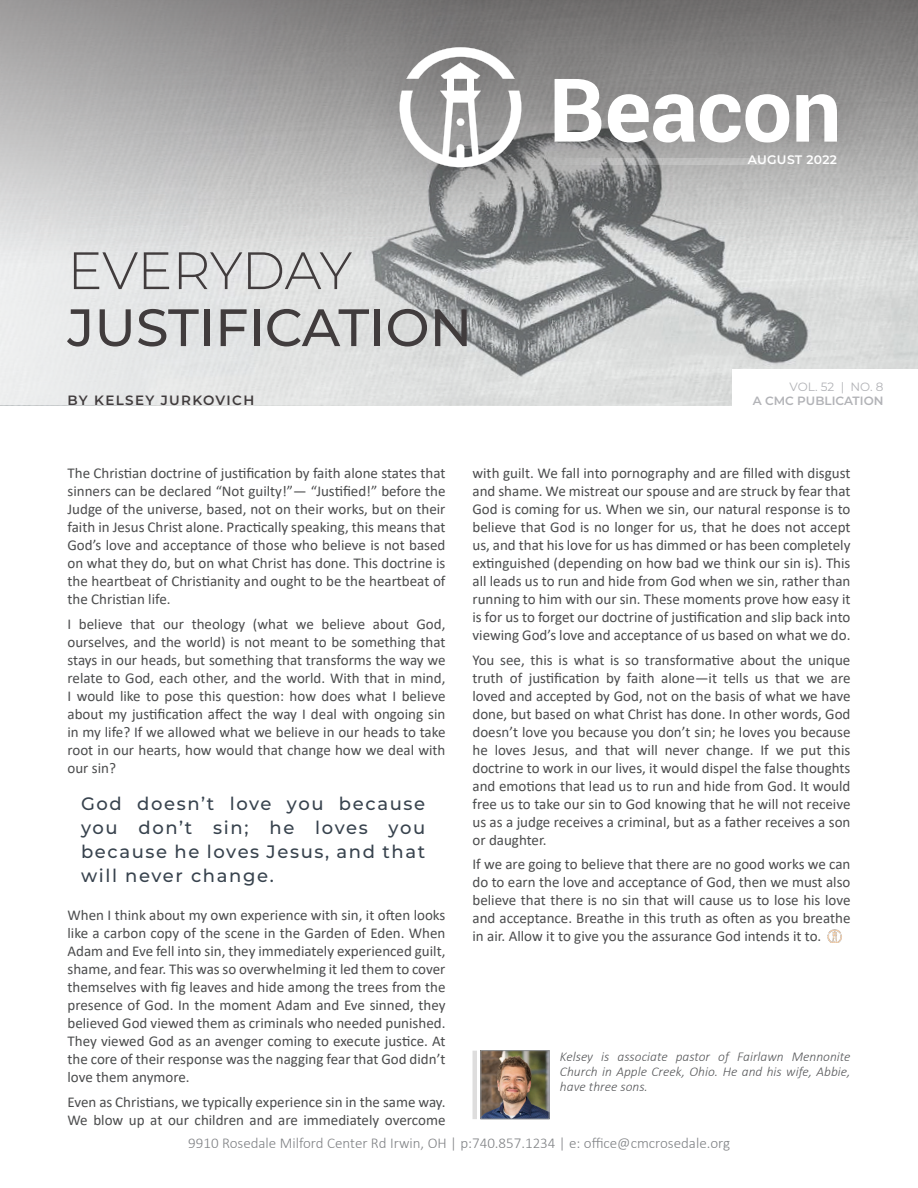
<style>
.page{position:relative;width:918px;height:1188px;background:#fff}
.page>*{position:absolute;margin:0;border:0;box-sizing:border-box;transform-origin:0 0}
.Feature_Title-Header{font:500 52.5px "Montserrat";color:#413c3d}
.Feature_Title-Header-2{font:300 52.5px "Montserrat";letter-spacing:-.01em;color:#413c3d}
.Pull_Quotes_Inserts{font:500 18px/24px "Montserrat";letter-spacing:.09em;color:#38434e;text-align:justify}
.Body{font:15px/18px "Calibri";color:#4b4c4d;text-align:justify}
.Body-2{font:300 15px "Calibri";color:#808285}
.Bio{font:italic 300 13.5px/15px "Calibri";color:#57585a;text-align:justify}
.By__Name_Secondary{font:600 13.5px "Montserrat";letter-spacing:.1em;color:#413c3d}
.Month_Year-cover{font:600 12.3px "Montserrat";letter-spacing:.025em;color:#fff}
.Volume_Number{font:600 12px "Montserrat";color:#b2b3b7}
.Volume_Number-2{font:12px "Montserrat";letter-spacing:-.005em;color:#b2b3b7}
</style>
<div class="page">
<img style="left:535px;top:280px;width:383px;height:125px">
<svg style="left:0;top:280px;width:535px;height:125px;background:#dadbdc"></svg>
<svg style="left:0;top:0;width:918px;height:280px;background:#b1b2b2"></svg>
<div style="left:364px;top:12px;width:509px;height:191px;background:#231f20;opacity:.2"></div>
<svg style="left:400px;top:47px;width:121px;height:120px"></svg>
<svg style="left:555px;top:79px;width:46px;height:63px"></svg>
<svg style="left:608px;top:94px;width:181px;height:49px"></svg>
<svg style="left:796px;top:94px;width:41px;height:48px"></svg>
<div style="left:732px;top:370px;width:186px;height:51px;background:#fff"></div>
<svg style="left:526px;top:158px;width:240px;height:6px"></svg>
<div style="left:472px;top:1051px;width:5px;height:68px;background:#dedddd"></div>
<img style="left:483px;top:1052px;width:64px;height:65px">
<div style="left:481px;top:1050px;width:68px;height:69px;border:1px solid #919396"></div>
<img style="left:827px;top:930px;width:15px;height:13px">
<p class="Feature_Title-Header-2" style="left:68px;top:235px;width:286px">EVERYDAY</p>
<p class="Feature_Title-Header" style="left:68px;top:291px;width:406px">JUSTIFICATION</p>
<p class="By__Name_Secondary" style="left:68px;top:391px;width:188px">BY KELSEY JURKOVICH</p>
<p class="Month_Year-cover" style="left:748px;top:151px;width:91px">AUGUST 2022</p>
<p class="Volume_Number-2" style="left:790px;top:378px;width:95px">VOL. 52 | NO. 8</p>
<p class="Volume_Number" style="left:753px;top:393px;width:132px">A CMC PUBLICATION</p>
<p class="Body" style="left:68px;top:463px;width:380px">The Christian doctrine of justification by faith alone states that sinners can be declared “Not guilty!”— “Justified!” before the Judge of the universe, based, not on their works, but on their faith in Jesus Christ alone. Practically speaking, this means that God’s love and acceptance of those who believe is not based on what they do, but on what Christ has done. This doctrine is the heartbeat of Christianity and ought to be the heartbeat of the Christian life.</p>
<p class="Body" style="left:68px;top:614px;width:380px">I believe that our theology (what we believe about God, ourselves, and the world) is not meant to be something that stays in our heads, but something that transforms the way we relate to God, each other, and the world. With that in mind, I would like to pose this question: how does what I believe about my justification affect the way I deal with ongoing sin in my life? If we allowed what we believe in our heads to take root in our hearts, how would that change how we deal with our sin?</p>
<p class="Pull_Quotes_Inserts" style="left:81px;top:791px;width:346px">God doesn’t love you because you don’t sin; he loves you because he loves Jesus, and that will never change.</p>
<p class="Body" style="left:68px;top:906px;width:380px">When I think about my own experience with sin, it often looks like a carbon copy of the scene in the Garden of Eden. When Adam and Eve fell into sin, they immediately experienced guilt, shame, and fear. This was so overwhelming it led them to cover themselves with fig leaves and hide among the trees from the presence of God. In the moment Adam and Eve sinned, they believed God viewed them as criminals who needed punished.<br>They viewed God as an avenger coming to execute justice. At the core of their response was the nagging fear that God didn’t love them anymore.</p>
<p class="Body" style="left:68px;top:1093px;width:379px">Even as Christians, we typically experience sin in the same way.<br>We blow up at our children and are immediately overcome</p>
<p class="Body" style="left:472px;top:463px;width:379px">with guilt. We fall into pornography and are filled with disgust and shame. We mistreat our spouse and are struck by fear that God is coming for us. When we sin, our natural response is to believe that God is no longer for us, that he does not accept us, and that his love for us has dimmed or has been completely extinguished (depending on how bad we think our sin is). This all leads us to run and hide from God when we sin, rather than running to him with our sin. These moments prove how easy it is for us to forget our doctrine of justification and slip back into viewing God’s love and acceptance of us based on what we do.</p>
<p class="Body" style="left:472px;top:650px;width:380px">You see, this is what is so transformative about the unique truth of justification by faith alone—it tells us that we are loved and accepted by God, not on the basis of what we have done, but based on what Christ has done. In other words, God doesn’t love you because you don’t sin; he loves you because he loves Jesus, and that will never change. If we put this doctrine to work in our lives, it would dispel the false thoughts and emotions that lead us to run and hide from God. It would free us to take our sin to God knowing that he will not receive us as a judge receives a criminal, but as a father receives a son or daughter.</p>
<p class="Body" style="left:472px;top:855px;width:380px">If we are going to believe that there are no good works we can do to earn the love and acceptance of God, then we must also believe that there is no sin that will cause us to lose his love and acceptance. Breathe in this truth as often as you breathe in air. Allow it to give you the assurance God intends it to.</p>
<p class="Bio" style="left:560px;top:1049px;width:292px">Kelsey is associate pastor of Fairlawn Mennonite Church in Apple Creek, Ohio. He and his wife, Abbie, have three sons.</p>
<p class="Body-2" style="left:188px;top:1134px;width:543px">9910 Rosedale Milford Center Rd Irwin, OH | p:740.857.1234 | e: office@cmcrosedale.org</p>
</div>
